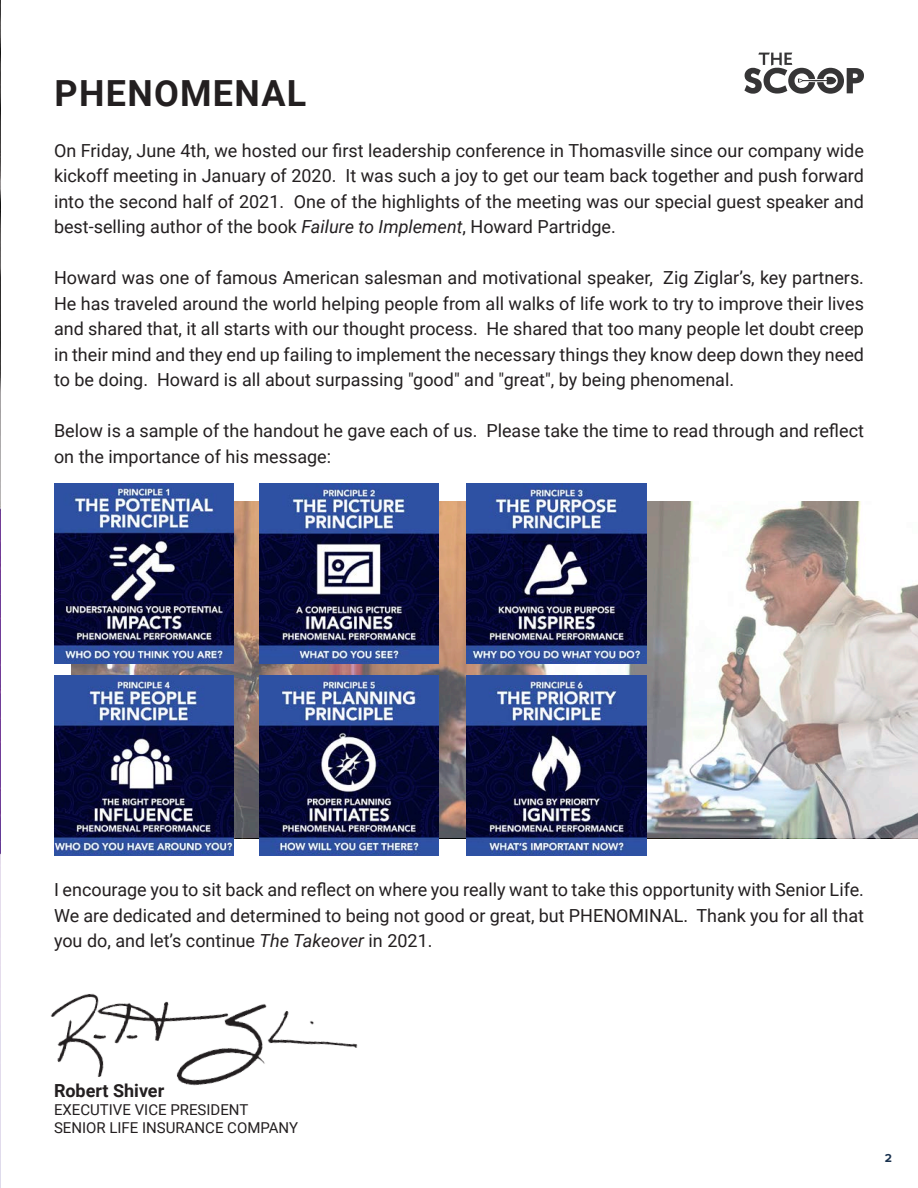
<style>
.page{position:relative;width:918px;height:1188px;background:#fff}
.page>*{position:absolute;margin:0;border:0;box-sizing:border-box;transform-origin:0 0}
.t1{font:700 36px "Roboto";letter-spacing:.035em;color:#231f20}
.t2{font:18px/25.5px "Roboto";color:#231f20;text-align:justify}
.t3{font:700 18px "Roboto";color:#231f20}
.t4{font:15px "Roboto";color:#231f20}
.t5{font:700 12px "Proxima Nova";color:#1a324f}
.s1{font-style:italic}
</style>
<div class="page">
<img style="left:71px;top:501px;width:847px;height:337px">
<img style="left:0;top:0;width:1px;height:508px">
<img style="left:0;top:508px;width:1px;height:680px">
<svg style="left:744px;top:53px;width:120px;height:41px"></svg>
<img style="left:54px;top:484px;width:180px;height:179px">
<img style="left:259px;top:484px;width:180px;height:179px">
<img style="left:467px;top:484px;width:179px;height:179px">
<img style="left:54px;top:676px;width:180px;height:179px">
<img style="left:259px;top:676px;width:180px;height:179px">
<img style="left:467px;top:676px;width:179px;height:179px">
<img style="left:50px;top:993px;width:308px;height:93px">
<p class="t1" style="left:55px;top:68px;width:253px">PHENOMENAL</p>
<p class="t2" style="left:54px;top:137px;width:812px">On Friday, June 4th, we hosted our first leadership conference in Thomasville since our company wide kickoff meeting in January of 2020. It was such a joy to get our team back together and push forward into the second half of 2021. One of the highlights of the meeting was our special guest speaker and best-selling author of the book <span class="s1">Failure to Implement</span>, Howard Partridge.</p>
<p class="t2" style="left:54px;top:264px;width:812px">Howard was one of famous American salesman and motivational speaker, Zig Ziglar’s, key partners.<br>He has traveled around the world helping people from all walks of life work to try to improve their lives and shared that, it all starts with our thought process. He shared that too many people let doubt creep in their mind and they end up failing to implement the necessary things they know deep down they need to be doing. Howard is all about surpassing "good" and "great", by being phenomenal.</p>
<p class="t2" style="left:54px;top:417px;width:812px">Below is a sample of the handout he gave each of us. Please take the time to read through and reflect on the importance of his message:</p>
<p class="t2" style="left:54px;top:876px;width:812px">I encourage you to sit back and reflect on where you really want to take this opportunity with Senior Life.<br>We are dedicated and determined to being not good or great, but PHENOMINAL. Thank you for all that you do, and let’s continue <span class="s1">The Takeover</span> in 2021.</p>
<p class="t3" style="left:54px;top:1078px;width:112px">Robert Shiver</p>
<p class="t4" style="left:54px;top:1099px;width:196px">EXECUTIVE VICE PRESIDENT</p>
<p class="t4" style="left:54px;top:1117px;width:246px">SENIOR LIFE INSURANCE COMPANY</p>
<p class="t5" style="left:885px;top:1149px;width:9px">2</p>
</div>
